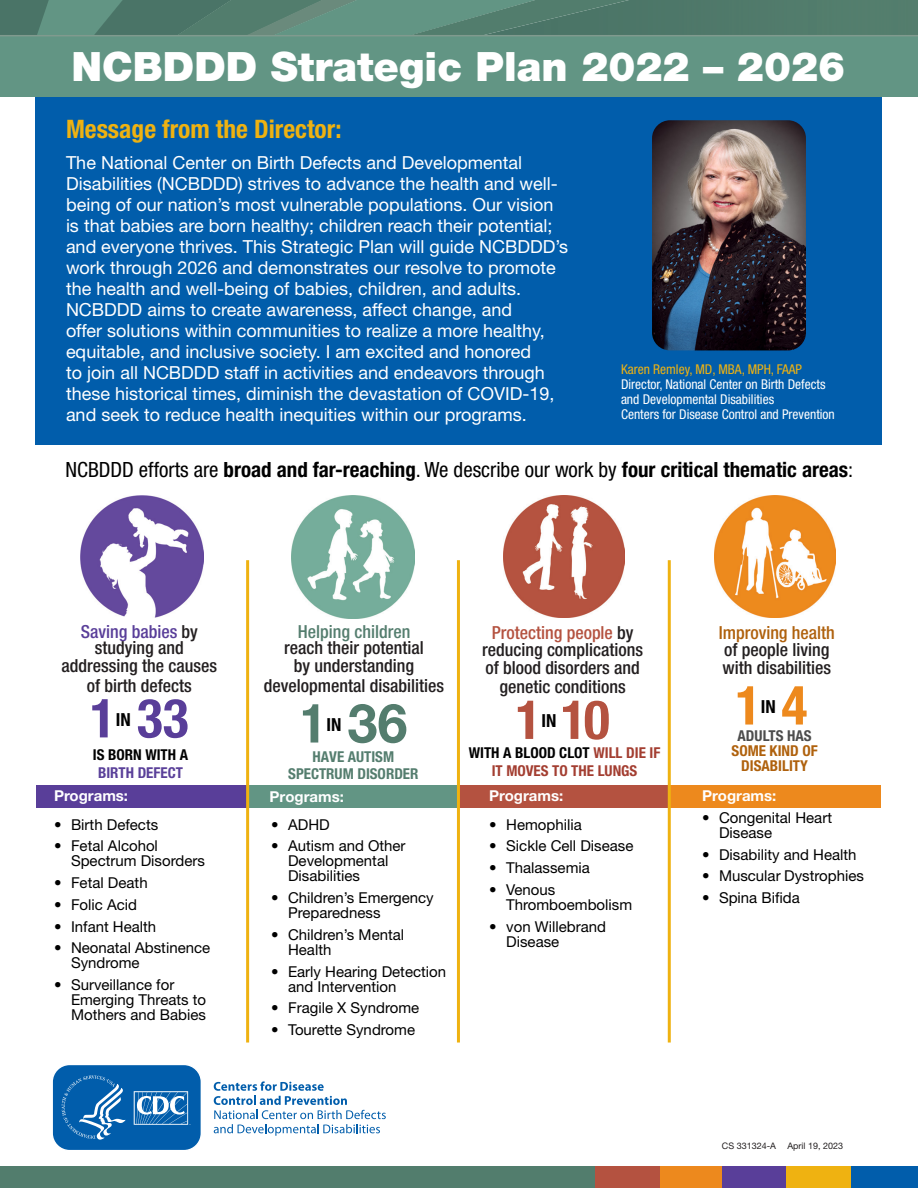
<style>
.page{position:relative;width:918px;height:1188px;background:#fff}
.page>*{position:absolute;margin:0;border:0;box-sizing:border-box;transform-origin:0 0}
.P_factoids{font:700 condensed 54px "Helvetica Neue LT Std";color:#593e99}
.P_factoids-2{font:700 54px "Helvetica Neue LT Std";color:#547d6e}
.P_factoids-3{font:700 condensed 54px "Helvetica Neue LT Std";color:#b45240}
.P_factoids-4{font:700 condensed 54px "Helvetica Neue LT Std";color:#ed891d}
.H1-_title{font:900 40.5px "Helvetica Neue LT Std";color:#fff}
.t1{font:700 condensed 25.5px "Helvetica Neue LT Std";color:#efb211}
.t2{font:700 condensed 21px "Helvetica Neue LT Std";color:#000}
.P_FIRST_PARA{font:18px/21px "Helvetica Neue LT Std";color:#fff}
.P_factoids-5{font:500 condensed 18px/18px "Helvetica Neue LT Std";color:#231f20;text-align:center}
.P_factoids-6{font:700 condensed 18px "Helvetica Neue LT Std";color:#000}
.t3{font:15px/15px "Helvetica Neue LT Std";color:#000}
.P_factoids-7{font:700 condensed 15px/18px "Helvetica Neue LT Std";color:#a33e31;text-align:center}
.t4{font:700 15px "Helvetica Neue LT Std";color:#fff}
.P_factoids-8{font:700 condensed 15px/15px "Helvetica Neue LT Std";color:#af610d;text-align:center}
.P_factoids-9{font:700 condensed 15px/17.1px "Helvetica Neue LT Std";color:#547d6e;text-align:center}
.P_factoids-10{font:700 condensed 15px/18px "Helvetica Neue LT Std";color:#000;text-align:center}
.t5{font:condensed 13.5px/15px "Helvetica Neue LT Std";color:#fff}
.t6{font:condensed 13.5px "Helvetica Neue LT Std";color:#efb211}
.t7{font:9px "Helvetica Neue LT Std";color:#231f20}
.s1{font-weight:400}
.s2{color:#593e99}
.s3{color:#547d6e}
.s4{font-stretch:condensed}
.s5{color:#b45240}
.s6{color:#5a4099}
.s7{color:#000}
.s8{color:#af610d}
.s9{color:#4c4c4c}
</style>
<div class="page">
<svg style="left:0;top:0;width:918px;height:35px;background:#548071"></svg>
<div style="left:0;top:1167px;width:597px;height:21px;background:#527d6d"></div>
<div style="left:658px;top:1167px;width:65px;height:21px;background:#ed891d"></div>
<div style="left:722px;top:1167px;width:65px;height:21px;background:#593e99"></div>
<div style="left:787px;top:1167px;width:64px;height:21px;background:#efb211"></div>
<div style="left:851px;top:1167px;width:67px;height:21px;background:#015dab"></div>
<div style="left:595px;top:1167px;width:64px;height:21px;background:#b45240"></div>
<div style="left:0;top:36px;width:918px;height:61px;background:#629584"></div>
<hr style="left:0;top:35px;width:918px;height:1px;background:#809a8e">
<div style="left:247px;top:785px;width:212px;height:23px;background:#629584"></div>
<div style="left:459px;top:785px;width:210px;height:23px;background:#b45240"></div>
<div style="left:670px;top:785px;width:211px;height:23px;background:#ed891d"></div>
<div style="left:36px;top:785px;width:211px;height:23px;background:#593e99"></div>
<div style="left:35px;top:97px;width:847px;height:347px;background:#015dab"></div>
<img style="left:81px;top:496px;width:123px;height:121px">
<img style="left:292px;top:496px;width:123px;height:122px">
<img style="left:503px;top:496px;width:122px;height:121px">
<img style="left:714px;top:496px;width:121px;height:121px">
<svg style="left:214px;top:1081px;width:172px;height:55px"></svg>
<svg style="left:52px;top:1065px;width:149px;height:85px;background:#2372b6"></svg>
<img style="left:652px;top:120px;width:154px;height:230px">
<hr style="left:246px;top:560px;width:3px;height:483px;background:#efb211">
<hr style="left:457px;top:560px;width:3px;height:483px;background:#efb211">
<hr style="left:668px;top:560px;width:3px;height:483px;background:#efb211">
<h1 class="H1-_title" style="left:71px;top:43px;width:775px">NCBDDD Strategic Plan 2022 – 2026</h1>
<h2 class="t1" style="left:66px;top:113px;width:277px">Message from the Director:</h2>
<p class="P_FIRST_PARA" style="left:66px;top:152px;width:504px">The National Center on Birth Defects and Developmental Disabilities (NCBDDD) strives to advance the health and well&shy;being of our nation’s most vulnerable populations. Our vision is that babies are born healthy; children reach their potential; and everyone thrives. This Strategic Plan will guide NCBDDD’s work through 2026 and demonstrates our resolve to promote the health and well-being of babies, children, and adults.<br>NCBDDD aims to create awareness, affect change, and<br>offer solutions within communities to realize a more healthy, equitable, and inclusive society. I am excited and honored<br>to join all NCBDDD staff in activities and endeavors through these historical times, diminish the devastation of COVID-19, and seek to reduce health inequities within our programs.</p>
<p class="t6" style="left:621px;top:361px;width:183px">Karen Remley, MD, MBA, MPH, FAAP</p>
<p class="t5" style="left:621px;top:377px;width:206px">Director, National Center on Birth Defects and Developmental Disabilities</p>
<p class="t5" style="left:621px;top:407px;width:215px">Centers for Disease Control and Prevention</p>
<h2 class="t2" style="left:65px;top:457px;width:789px"><span class="s1">NCBDDD efforts are</span> broad and far-reaching<span class="s1">. We describe our work by</span> four critical thematic areas<span class="s1">:</span></h2>
<p class="P_factoids-5" style="left:62px;top:622px;width:157px"><span class="s2">Saving babies</span> by studying and addressing the causes of birth defects</p>
<p class="P_factoids" style="left:90px;top:686px;width:100px">1 33</p>
<p class="P_factoids-5" style="left:264px;top:622px;width:182px"><span class="s3">Helping children<br></span>reach their potential<br>by understanding developmental disabilities</p>
<p class="P_factoids-2" style="left:301px;top:692px;width:108px"><span class="s4">1</span> 36</p>
<p class="P_factoids-5" style="left:482px;top:624px;width:163px"><span class="s5">Protecting people</span> by reducing complications of blood disorders and genetic conditions</p>
<p class="P_factoids-3" style="left:516px;top:687px;width:96px">1 10</p>
<p class="P_factoids-6" style="left:116px;top:709px;width:16px">IN</p>
<p class="P_factoids-6" style="left:542px;top:710px;width:16px">IN</p>
<p class="P_factoids-6" style="left:327px;top:714px;width:16px">IN</p>
<p class="P_factoids-9" style="left:288px;top:748px;width:132px">HAVE AUTISM<br>SPECTRUM DISORDER</p>
<p class="P_factoids-10" style="left:93px;top:745px;width:97px">IS BORN WITH A<br><span class="s6">BIRTH DEFECT</span></p>
<p class="P_factoids-7" style="left:469px;top:744px;width:193px"><span class="s7">WITH A BLOOD CLOT</span> WILL DIE IF<br>IT MOVES TO THE LUNGS</p>
<p class="t4" style="left:54px;top:787px;width:76px">Programs:</p>
<p class="t3" style="left:54px;top:817px;width:106px">• Birth Defects</p>
<p class="t3" style="left:71px;top:838px;width:135px;text-indent:-17px">• Fetal Alcohol<br>Spectrum Disorders</p>
<p class="t3" style="left:54px;top:875px;width:95px">• Fetal Death</p>
<p class="t3" style="left:54px;top:897px;width:85px">• Folic Acid</p>
<p class="t3" style="left:54px;top:919px;width:104px">• Infant Health</p>
<p class="t3" style="left:71px;top:940px;width:141px;text-indent:-17px">• Neonatal Abstinence<br>Syndrome</p>
<p class="t3" style="left:71px;top:977px;width:137px;text-indent:-17px">• Surveillance for<br>Emerging Threats to<br>Mothers and Babies</p>
<p class="t4" style="left:270px;top:787px;width:76px">Programs:</p>
<p class="t3" style="left:271px;top:817px;width:60px">• ADHD</p>
<p class="t3" style="left:288px;top:838px;width:119px;text-indent:-17px">• Autism and Other<br>Developmental<br>Disabilities</p>
<p class="t3" style="left:288px;top:890px;width:147px;text-indent:-17px">• Children’s Emergency<br>Preparedness</p>
<p class="t3" style="left:288px;top:927px;width:118px;text-indent:-17px">• Children’s Mental<br>Health</p>
<p class="t3" style="left:288px;top:964px;width:160px;text-indent:-17px">• Early Hearing Detection and Intervention</p>
<p class="t3" style="left:271px;top:1000px;width:150px">• Fragile X Syndrome</p>
<p class="t3" style="left:271px;top:1022px;width:145px">• Tourette Syndrome</p>
<p class="t4" style="left:489px;top:787px;width:76px">Programs:</p>
<p class="t3" style="left:489px;top:817px;width:94px">• Hemophilia</p>
<p class="t3" style="left:489px;top:838px;width:146px">• Sickle Cell Disease</p>
<p class="t3" style="left:489px;top:860px;width:102px">• Thalassemia</p>
<p class="t3" style="left:506px;top:882px;width:127px;text-indent:-17px">• Venous<br>Thromboembolism</p>
<p class="t3" style="left:506px;top:919px;width:101px;text-indent:-17px">• von Willebrand<br>Disease</p>
<p class="P_factoids-5" style="left:719px;top:624px;width:118px;line-height:17.4px;text-align:left"><span class="s8">Improving health </span>of people living with disabilities</p>
<p class="P_factoids-4" style="left:735px;top:673px;width:73px">1 4</p>
<p class="P_factoids-6" style="left:761px;top:696px;width:16px">IN</p>
<p class="P_factoids-8" style="left:732px;top:728px;width:88px"><span class="s9">ADULTS HAS<br></span>SOME KIND OF<br>DISABILITY</p>
<p class="t4" style="left:702px;top:787px;width:76px">Programs:</p>
<p class="t3" style="left:719px;top:810px;width:115px;text-indent:-17px">• Congenital Heart<br>Disease</p>
<p class="t3" style="left:702px;top:847px;width:156px">• Disability and Health</p>
<p class="t3" style="left:702px;top:868px;width:163px">• Muscular Dystrophies</p>
<p class="t3" style="left:702px;top:890px;width:99px">• Spina Bifida</p>
<p class="t7" style="left:722px;top:1140px;width:56px">CS 331324-A</p>
<p class="t7" style="left:787px;top:1141px;width:57px">April 19, 2023</p>
</div>
